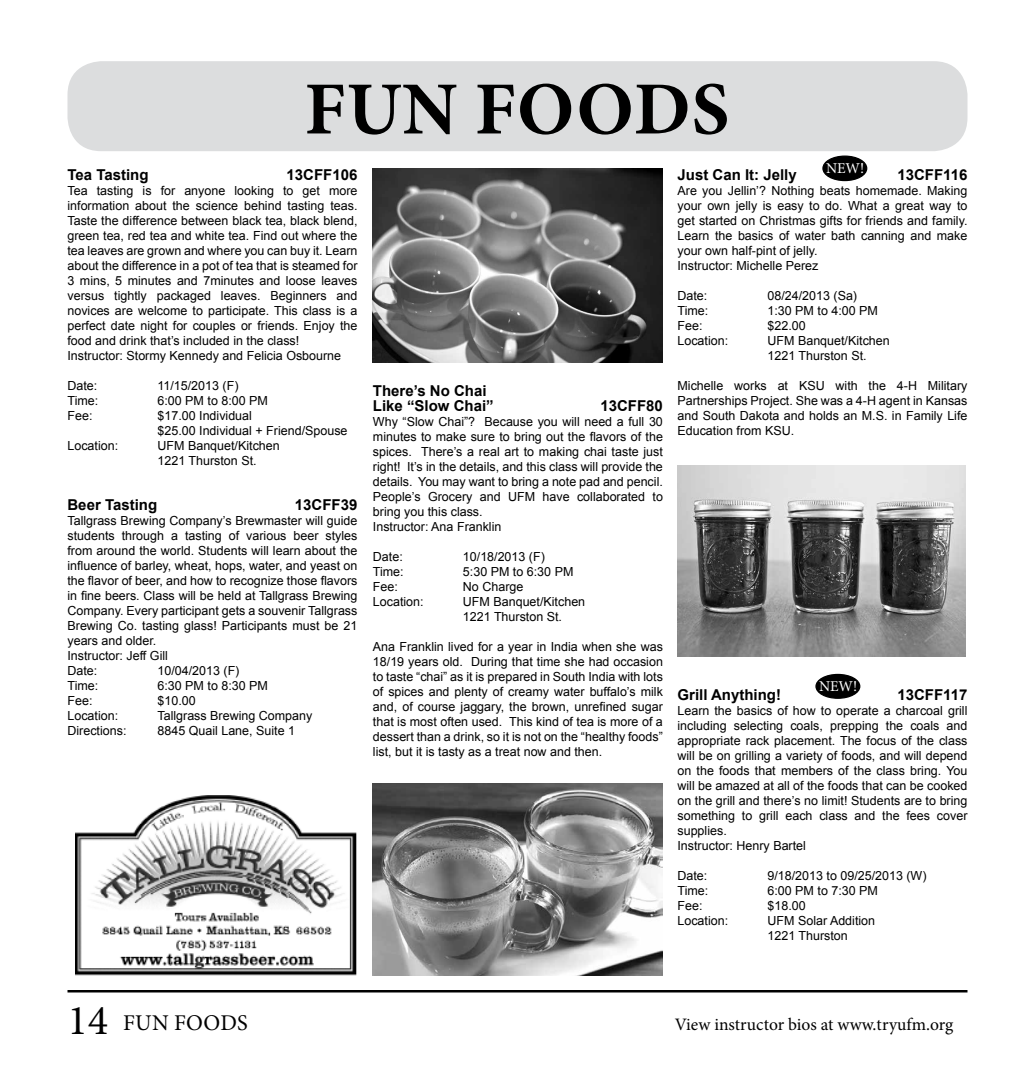
<style>
.page{position:relative;width:1035px;height:1080px;background:#fff}
.page>*{position:absolute;margin:0;border:0;box-sizing:border-box;transform-origin:0 0}
.t1{font:700 75px "Minion Pro";letter-spacing:.01em;color:#000}
.t2{font:42.5px "Minion Pro";color:#000}
.t3{font:22.5px "Minion Pro";letter-spacing:.01em;color:#000}
.t4{font:17.5px "Minion Pro";color:#000}
.t5{font:700 15px/15px "Arial";color:#000}
.t6{font:15px "Minion Pro";letter-spacing:-.005em;color:#fff}
.t7{font:12.5px/15px "Arial";color:#000}
</style>
<div class="page">
<hr style="left:68px;top:990px;width:900px;height:2px;background:#000">
<div style="left:68px;top:61px;width:900px;height:90px;background:#dcddde;border-radius:34px"></div>
<img style="left:75px;top:796px;width:282px;height:180px">
<img style="left:678px;top:465px;width:288px;height:192px">
<img style="left:373px;top:169px;width:290px;height:193px">
<img style="left:373px;top:784px;width:289px;height:191px">
<div style="left:823px;top:156px;width:44px;height:25px;background:#000;border-radius:50%"></div>
<div style="left:822px;top:156px;width:45px;height:25px;border:1px solid #000;border-radius:50%"></div>
<div style="left:816px;top:674px;width:44px;height:24px;background:#000;border-radius:50%"></div>
<div style="left:815px;top:674px;width:45px;height:25px;border:1px solid #000;border-radius:50%"></div>
<h1 class="t1" style="left:304px;top:57px;width:427px">FUN FOODS</h1>
<p class="t5" style="left:68px;top:167px;width:83px">Tea Tasting</p>
<p class="t5" style="left:287px;top:167px;width:72px">13CFF106</p>
<p class="t7" style="left:68px;top:183px;width:292px">Tea tasting is for anyone looking to get more information about the science behind tasting teas.<br>Taste the difference between black tea, black blend, green tea, red tea and white tea. Find out where the tea leaves are grown and where you can buy it. Learn about the difference in a pot of tea that is steamed for 3 mins, 5 minutes and 7minutes and loose leaves versus tightly packaged leaves. Beginners and novices are welcome to participate. This class is a perfect date night for couples or friends. Enjoy the food and drink that’s included in the class!<br>Instructor: Stormy Kennedy and Felicia Osbourne</p>
<p class="t7" style="left:68px;top:378px;width:31px">Date:</p>
<p class="t7" style="left:158px;top:378px;width:83px">11/15/2013 (F)</p>
<p class="t7" style="left:68px;top:393px;width:32px">Time:</p>
<p class="t7" style="left:158px;top:393px;width:112px">6:00 PM to 8:00 PM</p>
<p class="t7" style="left:68px;top:408px;width:27px">Fee:</p>
<p class="t7" style="left:158px;top:408px;width:192px">$17.00 Individual<br>$25.00 Individual + Friend/Spouse</p>
<p class="t7" style="left:68px;top:438px;width:52px">Location:</p>
<p class="t7" style="left:158px;top:438px;width:124px">UFM Banquet/Kitchen<br>1221 Thurston St.</p>
<p class="t5" style="left:68px;top:497px;width:91px">Beer Tasting</p>
<p class="t5" style="left:295px;top:497px;width:64px">13CFF39</p>
<p class="t7" style="left:68px;top:513px;width:291px">Tallgrass Brewing Company’s Brewmaster will guide students through a tasting of various beer styles from around the world. Students will learn about the influence of barley, wheat, hops, water, and yeast on the flavor of beer, and how to recognize those flavors in fine beers. Class will be held at Tallgrass Brewing Company. Every participant gets a souvenir Tallgrass Brewing Co. tasting glass! Participants must be 21 years and older.<br>Instructor: Jeff Gill<br>Date:</p>
<p class="t7" style="left:158px;top:663px;width:83px">10/04/2013 (F)</p>
<p class="t7" style="left:68px;top:678px;width:32px">Time:</p>
<p class="t7" style="left:158px;top:678px;width:112px">6:30 PM to 8:30 PM</p>
<p class="t7" style="left:68px;top:693px;width:27px">Fee:</p>
<p class="t7" style="left:158px;top:693px;width:40px">$10.00</p>
<p class="t7" style="left:68px;top:708px;width:52px">Location:</p>
<p class="t7" style="left:158px;top:708px;width:156px">Tallgrass Brewing Company</p>
<p class="t7" style="left:68px;top:723px;width:61px">Directions:</p>
<p class="t7" style="left:158px;top:723px;width:139px">8845 Quail Lane, Suite 1</p>
<p class="t5" style="left:373px;top:383px;width:122px">There’s No Chai<br>Like “Slow Chai”</p>
<p class="t5" style="left:600px;top:398px;width:64px">13CFF80</p>
<p class="t7" style="left:373px;top:414px;width:291px">Why “Slow Chai”? Because you will need a full 30 minutes to make sure to bring out the flavors of the spices. There’s a real art to making chai taste just right! It’s in the details, and this class will provide the details. You may want to bring a note pad and pencil.<br>People’s Grocery and UFM have collaborated to bring you this class.<br>Instructor: Ana Franklin</p>
<p class="t7" style="left:373px;top:549px;width:31px">Date:</p>
<p class="t7" style="left:463px;top:549px;width:83px">10/18/2013 (F)</p>
<p class="t7" style="left:373px;top:564px;width:32px">Time:</p>
<p class="t7" style="left:463px;top:564px;width:112px">5:30 PM to 6:30 PM</p>
<p class="t7" style="left:373px;top:579px;width:27px">Fee:</p>
<p class="t7" style="left:463px;top:579px;width:62px">No Charge</p>
<p class="t7" style="left:373px;top:594px;width:52px">Location:</p>
<p class="t7" style="left:463px;top:594px;width:124px">UFM Banquet/Kitchen<br>1221 Thurston St.</p>
<p class="t7" style="left:373px;top:639px;width:292px;text-align:justify">Ana Franklin lived for a year in India when she was 18/19 years old. During that time she had occasion to taste “chai” as it is prepared in South India with lots of spices and plenty of creamy water buffalo’s milk and, of course jaggary, the brown, unrefined sugar that is most often used. This kind of tea is more of a dessert than a drink, so it is not on the “healthy foods” list, but it is tasty as a treat now and then.</p>
<p class="t6" style="left:826px;top:158px;width:40px">NEW!</p>
<p class="t5" style="left:678px;top:167px;width:121px">Just Can It: Jelly</p>
<p class="t5" style="left:897px;top:167px;width:72px">13CFF116</p>
<p class="t7" style="left:678px;top:183px;width:292px">Are you Jellin’? Nothing beats homemade. Making your own jelly is easy to do. What a great way to get started on Christmas gifts for friends and family.<br>Learn the basics of water bath canning and make your own half-pint of jelly.<br>Instructor: Michelle Perez</p>
<p class="t7" style="left:678px;top:288px;width:31px">Date:</p>
<p class="t7" style="left:768px;top:288px;width:91px">08/24/2013 (Sa)</p>
<p class="t7" style="left:678px;top:303px;width:32px">Time:</p>
<p class="t7" style="left:768px;top:303px;width:112px">1:30 PM to 4:00 PM</p>
<p class="t7" style="left:678px;top:318px;width:27px">Fee:</p>
<p class="t7" style="left:768px;top:318px;width:40px">$22.00</p>
<p class="t7" style="left:678px;top:333px;width:52px">Location:</p>
<p class="t7" style="left:768px;top:333px;width:124px">UFM Banquet/Kitchen<br>1221 Thurston St.</p>
<p class="t7" style="left:678px;top:378px;width:291px;text-align:justify">Michelle works at KSU with the 4-H Military Partnerships Project. She was a 4-H agent in Kansas and South Dakota and holds an M.S. in Family Life Education from KSU.</p>
<p class="t6" style="left:819px;top:676px;width:40px">NEW!</p>
<p class="t5" style="left:678px;top:688px;width:105px">Grill Anything!</p>
<p class="t5" style="left:897px;top:688px;width:72px">13CFF117</p>
<p class="t7" style="left:678px;top:703px;width:292px">Learn the basics of how to operate a charcoal grill including selecting coals, prepping the coals and appropriate rack placement. The focus of the class will be on grilling a variety of foods, and will depend on the foods that members of the class bring. You will be amazed at all of the foods that can be cooked on the grill and there’s no limit! Students are to bring something to grill each class and the fees cover supplies.<br>Instructor: Henry Bartel</p>
<p class="t7" style="left:678px;top:868px;width:31px">Date:</p>
<p class="t7" style="left:768px;top:868px;width:161px">9/18/2013 to 09/25/2013 (W)</p>
<p class="t7" style="left:678px;top:883px;width:32px">Time:</p>
<p class="t7" style="left:768px;top:883px;width:112px">6:00 PM to 7:30 PM</p>
<p class="t7" style="left:678px;top:898px;width:27px">Fee:</p>
<p class="t7" style="left:768px;top:898px;width:40px">$18.00</p>
<p class="t7" style="left:678px;top:913px;width:52px">Location:</p>
<p class="t7" style="left:768px;top:913px;width:109px">UFM Solar Addition<br>1221 Thurston</p>
<h2 class="t2" style="left:68px;top:992px;width:42px">14</h2>
<h3 class="t3" style="left:123px;top:1008px;width:126px">FUN FOODS</h3>
<h3 class="t4" style="left:675px;top:1013px;width:280px">View instructor bios at www.tryufm.org</h3>
</div>
